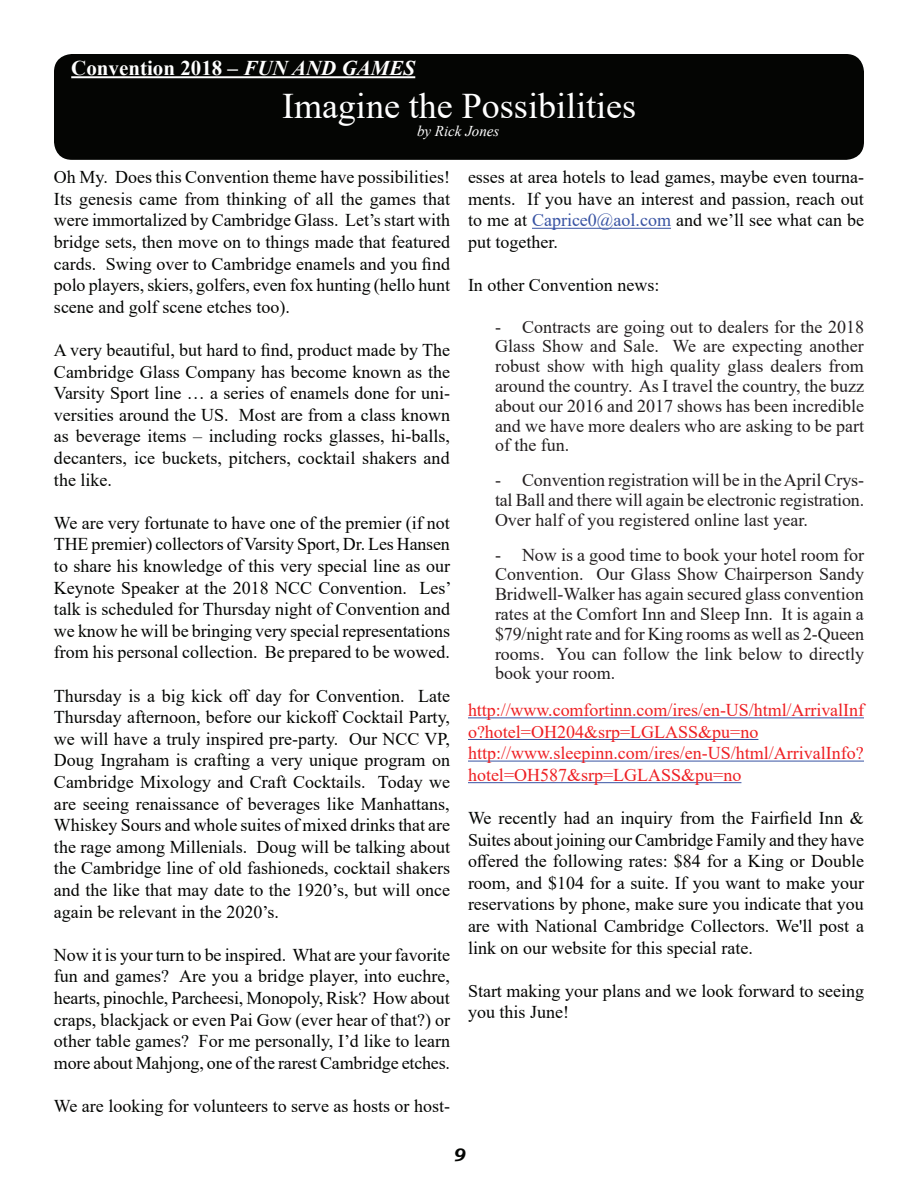
<style>
.page{position:relative;width:918px;height:1188px;background:#fff}
.page>*{position:absolute;margin:0;border:0;box-sizing:border-box;transform-origin:0 0}
.t1{font:36px "Times New Roman";color:#fff}
.t2{font:700 21px "Times New Roman";color:#fff}
.t3{font:18px/21.6px "Times New Roman";color:#040503;text-align:justify}
.t4{font:18px/19.8px "Times New Roman";color:#231f20;text-align:justify}
.t5{font:18px/21.6px "Times New Roman";color:#ee1f23}
.t6{font:italic 700 18px "Bookman Old Style";color:#040503}
.t7{font:italic 15px "Times New Roman";color:#fff}
.s1{font-style:italic}
.s2{color:#3853a3}
</style>
<div class="page">
<div style="left:54px;top:54px;width:810px;height:106px;background:#040503;border-radius:18px"></div>
<hr style="left:71px;top:76px;width:344px;height:2px;background:#fff">
<hr style="left:532px;top:228px;width:139px;height:1px;background:#3853a3">
<hr style="left:468px;top:717px;width:396px;height:1px;background:#3853a3">
<hr style="left:468px;top:739px;width:290px;height:1px;background:#3853a3">
<hr style="left:468px;top:761px;width:396px;height:1px;background:#3853a3">
<hr style="left:468px;top:782px;width:273px;height:1px;background:#3853a3">
<p class="t2" style="left:71px;top:53px;width:346px">Convention 2018 – <span class="s1">FUN AND GAMES</span></p>
<h1 class="t1" style="left:282px;top:81px;width:356px">Imagine the Possibilities</h1>
<p class="t7" style="left:417px;top:121px;width:84px">by Rick Jones</p>
<p class="t3" style="left:468px;top:166px;width:398px">esses at area hotels to lead games, maybe even tourna&shy;ments. If you have an interest and passion, reach out to me at <span class="s2">Caprice0@aol.com</span> and we’ll see what can be put together.</p>
<p class="t3" style="left:468px;top:274px;width:193px">In other Convention news:</p>
<p class="t4" style="left:495px;top:316px;width:371px">- Contracts are going out to dealers for the 2018<br>Glass Show and Sale. We are expecting another robust show with high quality glass dealers from around the country. As I travel the country, the buzz about our 2016 and 2017 shows has been incredible and we have more dealers who are asking to be part of the fun.</p>
<p class="t4" style="left:495px;top:470px;width:371px;text-align:left">- Convention registration will be in the April Crys&shy;tal Ball and there will again be electronic registration.<br>Over half of you registered online last year.</p>
<p class="t4" style="left:495px;top:544px;width:371px">- Now is a good time to book your hotel room for Convention. Our Glass Show Chairperson Sandy Bridwell-Walker has again secured glass convention rates at the Comfort Inn and Sleep Inn. It is again a $79/night rate and for King rooms as well as 2-Queen rooms. You can follow the link below to directly book your room.</p>
<p class="t5" style="left:468px;top:699px;width:398px">http://www.comfortinn.com/ires/en-US/html/ArrivalInf o?hotel=OH204&amp;srp=LGLASS&amp;pu=no http://www.sleepinn.com/ires/en-US/html/ArrivalInfo? hotel=OH587&amp;srp=LGLASS&amp;pu=no</p>
<p class="t3" style="left:468px;top:807px;width:398px">We recently had an inquiry from the Fairfield Inn &amp; Suites about joining our Cambridge Family and they have offered the following rates: $84 for a King or Double room, and $104 for a suite. If you want to make your reservations by phone, make sure you indicate that you are with National Cambridge Collectors. We'll post a link on our website for this special rate.</p>
<p class="t3" style="left:468px;top:979px;width:398px">Start making your plans and we look forward to seeing you this June!</p>
<p class="t3" style="left:54px;top:166px;width:398px">Oh My. Does this Convention theme have possibilities!<br>Its genesis came from thinking of all the games that were immortalized by Cambridge Glass. Let’s start with bridge sets, then move on to things made that featured cards. Swing over to Cambridge enamels and you find polo players, skiers, golfers, even fox hunting (hello hunt scene and golf scene etches too).</p>
<p class="t3" style="left:54px;top:339px;width:398px">A very beautiful, but hard to find, product made by The Cambridge Glass Company has become known as the Varsity Sport line … a series of enamels done for uni&shy;versities around the US. Most are from a class known as beverage items – including rocks glasses, hi-balls, decanters, ice buckets, pitchers, cocktail shakers and the like.</p>
<p class="t3" style="left:54px;top:511px;width:399px">We are very fortunate to have one of the premier (if not THE premier) collectors of Varsity Sport, Dr. Les Hansen to share his knowledge of this very special line as our Keynote Speaker at the 2018 NCC Convention. Les’ talk is scheduled for Thursday night of Convention and we know he will be bringing very special representations from his personal collection. Be prepared to be wowed.</p>
<p class="t3" style="left:54px;top:684px;width:398px">Thursday is a big kick off day for Convention. Late Thursday afternoon, before our kickoff Cocktail Party, we will have a truly inspired pre-party. Our NCC VP, Doug Ingraham is crafting a very unique program on Cambridge Mixology and Craft Cocktails. Today we are seeing renaissance of beverages like Manhattans, Whiskey Sours and whole suites of mixed drinks that are the rage among Millenials. Doug will be talking about the Cambridge line of old fashioneds, cocktail shakers and the like that may date to the 1920’s, but will once again be relevant in the 2020’s.</p>
<p class="t3" style="left:54px;top:943px;width:398px">Now it is your turn to be inspired. What are your favorite fun and games? Are you a bridge player, into euchre, hearts, pinochle, Parcheesi, Monopoly, Risk? How about craps, blackjack or even Pai Gow (ever hear of that?) or other table games? For me personally, I’d like to learn more about Mahjong, one of the rarest Cambridge etches.</p>
<p class="t3" style="left:54px;top:1095px;width:398px">We are looking for volunteers to serve as hosts or host-</p>
<p class="t6" style="left:453px;top:1142px;width:14px">9</p>
</div>
